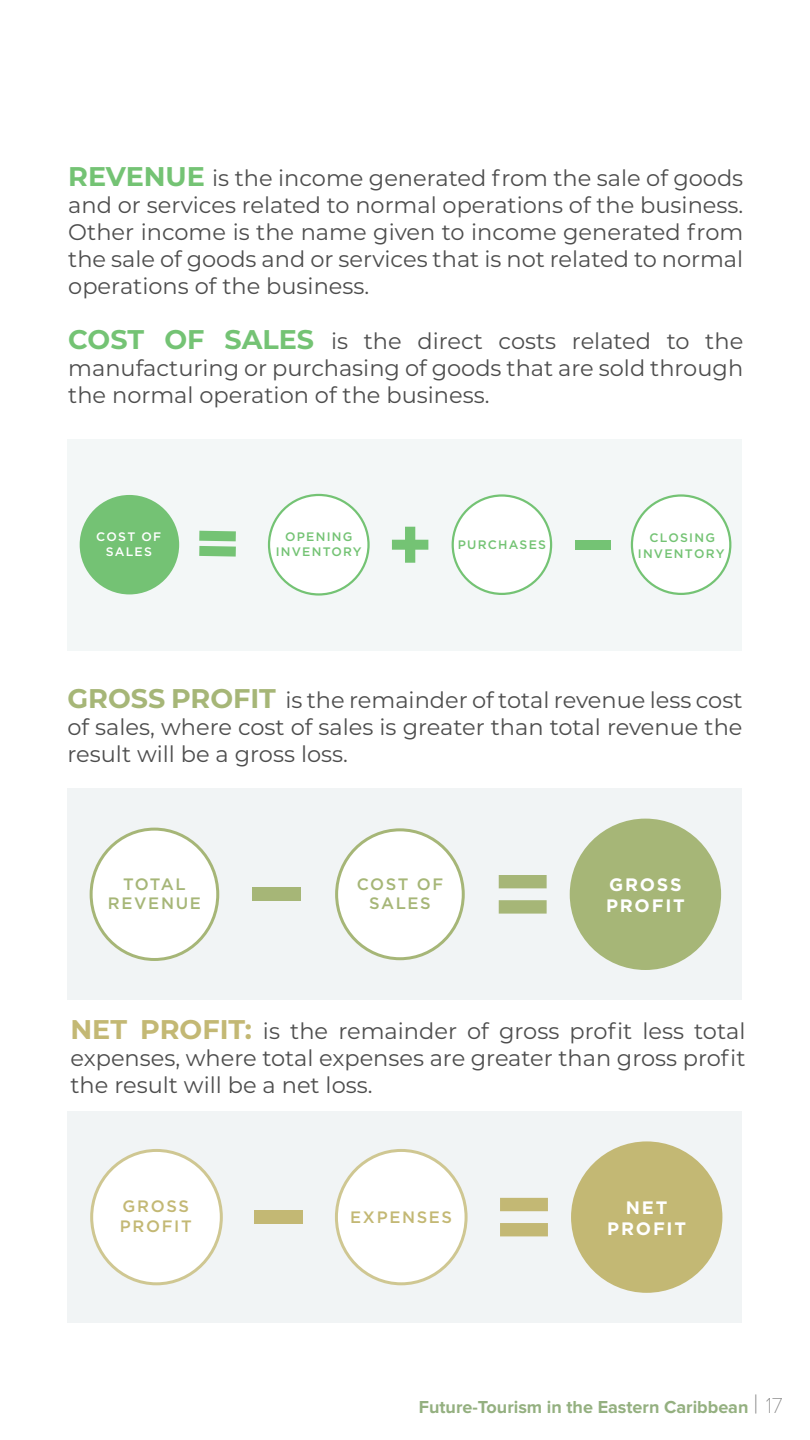
<style>
.page{position:relative;width:810px;height:1440px;background:#fff}
.page>*{position:absolute;margin:0;border:0;box-sizing:border-box;transform-origin:0 0}
.Main_Header{font:22.5px/27px "Montserrat";color:#4d4d4d;text-align:justify}
.t1{font:700 18px "Proxima Nova";color:#94b080}
.t2{font:700 18px/21.6px "Gotham";letter-spacing:.1em;color:#fff}
.t3{font:500 16.5px/19.8px "Gotham";letter-spacing:.1em;color:#a6b677;text-align:center}
.t4{font:500 16.5px/19.8px "Gotham";letter-spacing:.1em;color:#c3b874}
.t5{font:500 12.3px/14.8px "Gotham";letter-spacing:.1em;color:#74c374;text-align:center}
.t6{font:500 12.3px/14.8px "Gotham";letter-spacing:.1em;color:#fff;text-align:center}
.s1{font-weight:700;font-size:27px;color:#74c374}
.s2{font-weight:700;font-size:27px;color:#a6b677}
.s3{font-weight:700;font-size:27px;color:#c3b874}
.s4{font-weight:100;font-size:27px;color:#808080}
.s5{font-weight:100;font-size:22.5px;color:#808080}
</style>
<div class="page">
<div style="left:68px;top:1111px;width:674px;height:212px;background:#f1f4f5"></div>
<div style="left:336px;top:1150px;width:130px;height:134px;background:#fff;border-radius:50%"></div>
<div style="left:335px;top:1149px;width:133px;height:136px;border:3px solid #cfc792;border-radius:50%"></div>
<div style="left:68px;top:439px;width:674px;height:211px;background:#f3f7f7"></div>
<div style="left:269px;top:495px;width:100px;height:99px;background:#fff;border-radius:50%"></div>
<div style="left:268px;top:494px;width:102px;height:102px;border:2px solid #74c374;border-radius:50%"></div>
<div style="left:453px;top:496px;width:98px;height:98px;background:#fff;border-radius:50%"></div>
<div style="left:631px;top:494px;width:100px;height:101px;background:#fff;border:2px solid #74c374;border-radius:50%"></div>
<div style="left:452px;top:494px;width:100px;height:101px;border:2px solid #74c374;border-radius:50%"></div>
<svg style="left:392px;top:527px;width:36px;height:36px"></svg>
<div style="left:576px;top:540px;width:35px;height:10px;background:#74c374"></div>
<div style="left:80px;top:495px;width:99px;height:99px;background:#74c274;border-radius:50%"></div>
<svg style="left:199px;top:531px;width:37px;height:26px"></svg>
<div style="left:68px;top:789px;width:674px;height:211px;background:#f1f4f5"></div>
<div style="left:91px;top:829px;width:127px;height:130px;background:#fff;border-radius:50%"></div>
<div style="left:90px;top:828px;width:129px;height:133px;border:3px solid #a6b677;border-radius:50%"></div>
<div style="left:337px;top:830px;width:126px;height:129px;background:#fff;border-radius:50%"></div>
<div style="left:335px;top:828px;width:130px;height:132px;border:3px solid #a6b677;border-radius:50%"></div>
<div style="left:570px;top:819px;width:151px;height:151px;background:#a6b677;border-radius:50%"></div>
<div style="left:253px;top:888px;width:48px;height:13px;background:#a6b677"></div>
<svg style="left:499px;top:875px;width:48px;height:39px"></svg>
<div style="left:571px;top:1141px;width:151px;height:152px;background:#c3b874;border-radius:50%"></div>
<div style="left:254px;top:1210px;width:49px;height:14px;background:#c3b874"></div>
<svg style="left:500px;top:1198px;width:48px;height:38px"></svg>
<div style="left:92px;top:1150px;width:129px;height:134px;background:#fff;border-radius:50%"></div>
<div style="left:90px;top:1149px;width:133px;height:136px;border:3px solid #cfc792;border-radius:50%"></div>
<p class="Main_Header" style="left:68px;top:164px;width:677px"><span class="s1">REVENUE</span> is the income generated from the sale of goods and or services related to normal operations of the business.<br>Other income is the name given to income generated from the sale of goods and or services that is not related to normal operations of the business.</p>
<p class="Main_Header" style="left:68px;top:327px;width:677px"><span class="s1">COST OF SALES</span> is the direct costs related to the manufacturing or purchasing of goods that are sold through the normal operation of the business.</p>
<p class="t6" style="left:96px;top:529px;width:67px">COST OF<br>SALES</p>
<p class="t5" style="left:638px;top:529px;width:88px;line-height:16.1px">CLOSING<br>INVENTORY</p>
<p class="t5" style="left:276px;top:529px;width:88px">OPENING<br>INVENTORY</p>
<p class="t5" style="left:458px;top:537px;width:90px">PURCHASES</p>
<p class="Main_Header" style="left:68px;top:686px;width:677px"><span class="s2">GROSS PROFIT</span> is the remainder of total revenue less cost of sales, where cost of sales is greater than total revenue the result will be a gross loss.</p>
<p class="t3" style="left:108px;top:874px;width:94px">TOTAL<br>REVENUE</p>
<p class="t3" style="left:357px;top:874px;width:88px">COST OF<br>SALES</p>
<p class="t2" style="left:606px;top:873px;width:80px">GROSS<br>PROFIT</p>
<p class="Main_Header" style="left:70px;top:1016px;width:677px"><span class="s3">NET PROFIT:</span> is the remainder of gross profit less total expenses, where total expenses are greater than gross profit the result will be a net loss.</p>
<p class="t4" style="left:120px;top:1196px;width:73px">GROSS<br>PROFIT</p>
<p class="t4" style="left:350px;top:1207px;width:103px">EXPENSES</p>
<p class="t2" style="left:626px;top:1196px;width:43px">NET</p>
<p class="t2" style="left:607px;top:1218px;width:80px">PROFIT</p>
<p class="t1" style="left:419px;top:1399px;width:366px">Future-Tourism in the Eastern Caribbean <span class="s4">|</span> <span class="s5">17</span></p>
</div>
